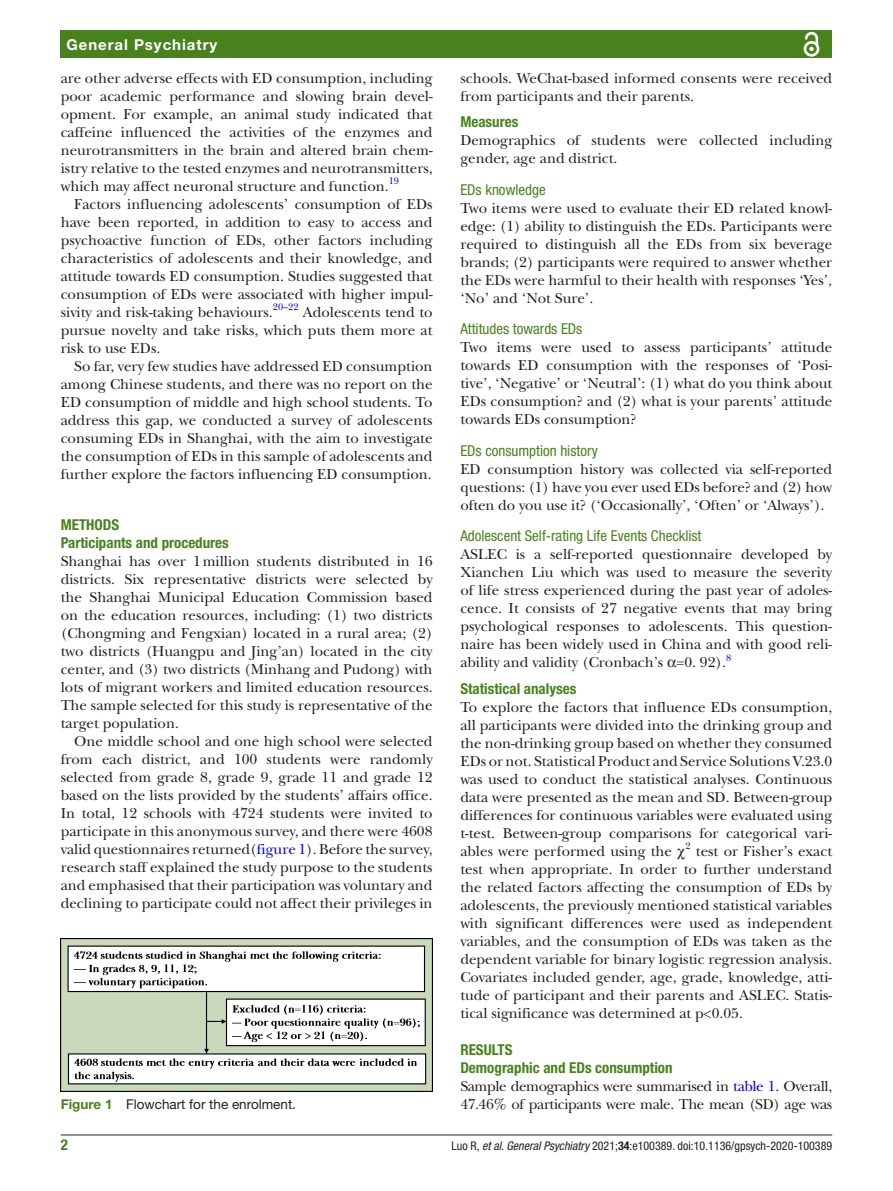
<style>
.page{position:relative;width:893px;height:1191px;background:#fff}
.page>*{position:absolute;margin:0;border:0;box-sizing:border-box;transform-origin:0 0}
.t1{font:15px/18px "New Baskerville";color:#231f20;text-align:justify}
.t2{font:700 condensed 15px/18px "Helvetica Neue LT Std";color:#48821c}
.t3{font:15px "New Baskerville";letter-spacing:-.025em;color:#231f20}
.t4{font:condensed 15px "Helvetica Neue LT Std";color:#48821c}
.t5{font:700 15px "Helvetica Neue LT Std";letter-spacing:.065em;color:#fff}
.t6{font:13.5px "Helvetica Neue LT Std";color:#231f20}
.t7{font:condensed 12px "Helvetica Neue LT Std";color:#231f20}
.t8{font:9.9px "New Baskerville";color:#00f}
.t9{font:9.9px "New Baskerville";color:#231f20}
.s1{color:#00f}
.s2{font-weight:700;color:#48821c}
.s3{font-style:italic}
.s4{font-weight:700}
</style>
<div class="page">
<hr style="left:61px;top:1134px;width:771px;height:1px;background:#231f20">
<div style="left:61px;top:31px;width:771px;height:27px;background:#48821c"></div>
<svg style="left:803px;top:31px;width:17px;height:26px"></svg>
<img style="left:61px;top:938px;width:372px;height:153px">
<p class="t5" style="left:66px;top:35px;width:152px">General Psychiatry</p>
<p class="t1" style="left:61px;top:69px;width:373px">are other adverse effects with ED consumption, including poor academic performance and slowing brain devel&shy;opment. For example, an animal study indicated that caffeine influenced the activities of the enzymes and neurotransmitters in the brain and altered brain chem&shy;istry relative to the tested enzymes and neurotransmitters, which may affect neuronal structure and function.</p>
<p class="t8" style="left:389px;top:175px;width:12px">19</p>
<p class="t1" style="left:61px;top:195px;width:373px;text-indent:14px">Factors influencing adolescents’ consumption of EDs have been reported, in addition to easy to access and psychoactive function of EDs, other factors including characteristics of adolescents and their knowledge, and attitude towards ED consumption. Studies suggested that consumption of EDs were associated with higher impul&shy;sivity and risk-taking behaviours.</p>
<p class="t8" style="left:273px;top:301px;width:27px">20–22</p>
<p class="t1" style="left:61px;top:303px;width:373px;text-indent:242px">Adolescents tend to pursue novelty and take risks, which puts them more at risk to use EDs.</p>
<p class="t1" style="left:61px;top:357px;width:373px;text-indent:14px">So far, very few studies have addressed ED consumption among Chinese students, and there was no report on the ED consumption of middle and high school students. To address this gap, we conducted a survey of adolescents consuming EDs in Shanghai, with the aim to investigate the consumption of EDs in this sample of adolescents and further explore the factors influencing ED consumption.</p>
<p class="t2" style="left:61px;top:515px;width:170px">METHODS<br>Participants and procedures</p>
<p class="t1" style="left:61px;top:552px;width:373px">Shanghai has over 1million students distributed in 16 districts. Six representative districts were selected by the Shanghai Municipal Education Commission based on the education resources, including: (1) two districts (Chongming and Fengxian) located in a rural area; (2) two districts (Huangpu and Jing’an) located in the city center, and (3) two districts (Minhang and Pudong) with lots of migrant workers and limited education resources.<br>The sample selected for this study is representative of the target population.</p>
<p class="t1" style="left:61px;top:732px;width:373px;text-indent:14px">One middle school and one high school were selected from each district, and 100 students were randomly selected from grade 8, grade 9, grade 11 and grade 12 based on the lists provided by the students’ affairs office.<br>In total, 12 schools with 4724 students were invited to participate in this anonymous survey, and there were 4608 valid questionnaires returned(<span class="s1">figure 1</span>). Before the survey, research staff explained the study purpose to the students and emphasised that their participation was voluntary and declining to participate could not affect their privileges in</p>
<p class="t1" style="left:460px;top:69px;width:373px">schools. WeChat-based informed consents were received from participants and their parents.</p>
<p class="t2" style="left:460px;top:113px;width:60px">Measures</p>
<p class="t1" style="left:460px;top:131px;width:373px">Demographics of students were collected including gender, age and district.</p>
<p class="t4" style="left:460px;top:181px;width:87px">EDs knowledge</p>
<p class="t1" style="left:460px;top:199px;width:373px">Two items were used to evaluate their ED related knowl&shy;edge: (1) ability to distinguish the EDs. Participants were required to distinguish all the EDs from six beverage brands; (2) participants were required to answer whether the EDs were harmful to their health with responses ‘Yes’, ‘No’ and ‘Not Sure’.</p>
<p class="t4" style="left:460px;top:320px;width:124px">Attitudes towards EDs</p>
<p class="t1" style="left:460px;top:338px;width:373px">Two items were used to assess participants’ attitude towards ED consumption with the responses of ‘Posi&shy;tive’, ‘Negative’ or ‘Neutral’: (1) what do you think about EDs consumption? and (2) what is your parents’ attitude towards EDs consumption?</p>
<p class="t4" style="left:460px;top:442px;width:139px">EDs consumption history</p>
<p class="t1" style="left:460px;top:460px;width:373px">ED consumption history was collected via self-reported questions: (1) have you ever used EDs before? and (2) how often do you use it? (‘Occasionally’, ‘Often’ or ‘Always’).</p>
<p class="t4" style="left:460px;top:527px;width:243px">Adolescent Self-rating Life Events Checklist</p>
<p class="t1" style="left:460px;top:545px;width:373px">ASLEC is a self-reported questionnaire developed by Xianchen Liu which was used to measure the severity of life stress experienced during the past year of adoles&shy;cence. It consists of 27 negative events that may bring psychological responses to adolescents. This question&shy;naire has been widely used in China and with good reli&shy;ability and validity (Cronbach’s =0. 92).<sup>8</sup></p>
<p class="t2" style="left:460px;top:679px;width:117px">Statistical analyses</p>
<p class="t1" style="left:460px;top:698px;width:373px">To explore the factors that influence EDs consumption, all participants were divided into the drinking group and the non-drinking group based on whether they consumed EDs or not. Statistical Product and Service Solutions V.23.0 was used to conduct the statistical analyses. Continuous data were presented as the mean and SD. Between-group differences for continuous variables were evaluated using t-test. Between-group comparisons for categorical vari&shy;ables were performed using the</p>
<p class="t9" style="left:685px;top:840px;width:7px">2</p>
<p class="t1" style="left:460px;top:842px;width:373px;text-indent:236px">test or Fisher’s exact test when appropriate. In order to further understand the related factors affecting the consumption of EDs by adolescents, the previously mentioned statistical variables with significant differences were used as independent variables, and the consumption of EDs was taken as the dependent variable for binary logistic regression analysis.<br>Covariates included gender, age, grade, knowledge, atti&shy;tude of participant and their parents and ASLEC. Statis&shy;tical significance was determined at p&lt;0.05.</p>
<p class="t2" style="left:460px;top:1040px;width:214px">RESULTS<br>Demographic and EDs consumption</p>
<p class="t3" style="left:460px;top:1077px;width:373px">Sample demographics were summarised in <span class="s1">table 1</span>. Overall,</p>
<p class="t6" style="left:61px;top:1096px;width:237px"><span class="s2">Figure 1</span> Flowchart for the enrolment.</p>
<p class="t3" style="left:460px;top:1095px;width:373px">47.46% of participants were male. The mean (SD) age was</p>
<p class="t2" style="left:61px;top:1135px;width:9px">2</p>
<p class="t7" style="left:451px;top:1138px;width:382px">Luo R, <span class="s3">et al</span>. <span class="s3">General Psychiatry</span> 2021;<span class="s4">34</span>:e100389. doi:10.1136/gpsych-2020-100389</p>
</div>
